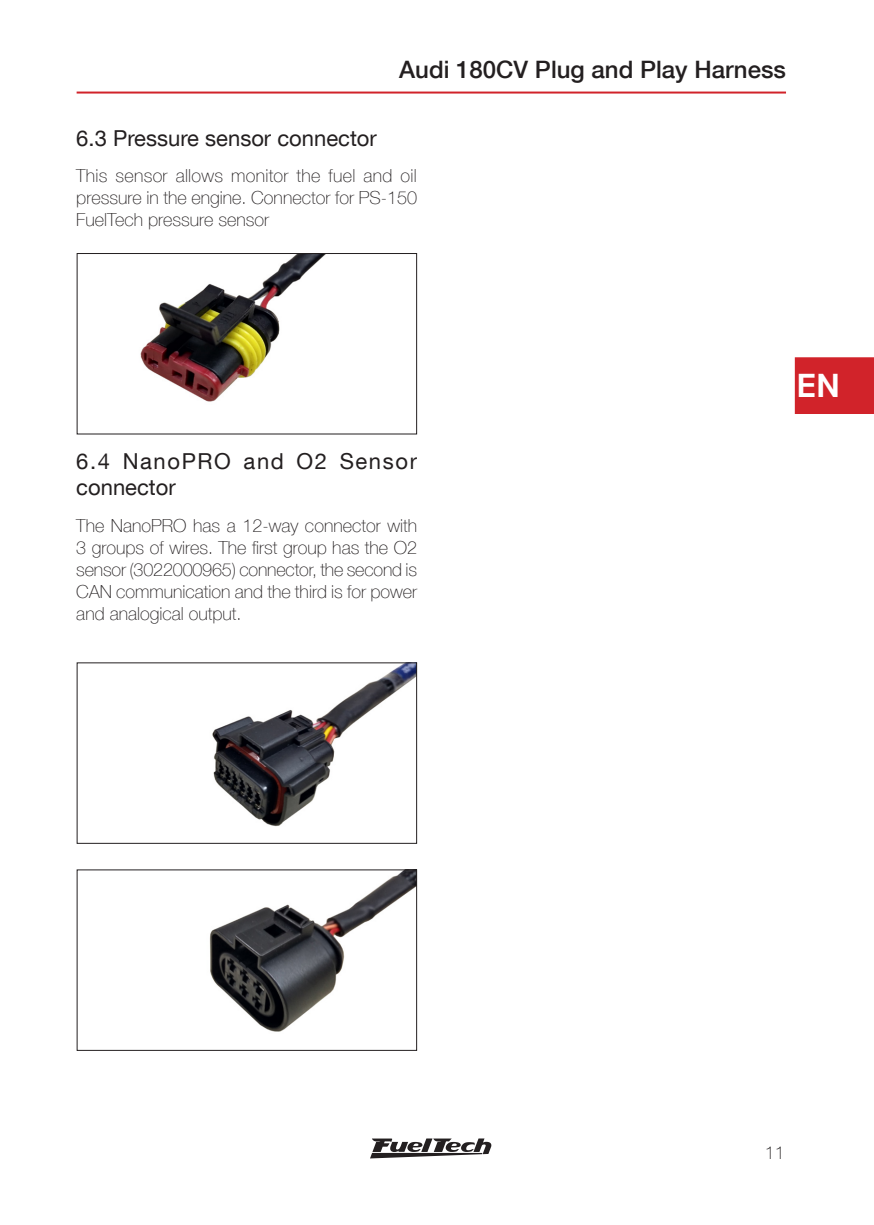
<style>
.page{position:relative;width:874px;height:1225px;background:#fff}
.page>*{position:absolute;margin:0;border:0;box-sizing:border-box;transform-origin:0 0}
.t1{font:700 34px "Abadi MT Std";color:#fff}
.t2{font:500 24px "Helvetica Neue LT Com";color:#231f20}
.T-2_ENG{font:22px/26.4px "Helvetica Neue LT Com";letter-spacing:.075em;color:#231f20}
.T-2_ENG-2{font:22px "Helvetica Neue LT Com";color:#231f20}
.TX-00_ENG{font:100 18px/22px "Helvetica Neue LT Com";color:#231f20;text-align:justify}
</style>
<div class="page">
<div style="left:794px;top:357px;width:79px;height:57px;background:#d1232a"></div>
<hr style="left:77px;top:92px;width:708px;height:2px;background:#d1232a">
<svg style="left:370px;top:1138px;width:121px;height:20px"></svg>
<img style="left:212px;top:664px;width:203px;height:163px">
<div style="left:77px;top:662px;width:340px;height:182px;border:1px solid #231f20"></div>
<img style="left:209px;top:871px;width:206px;height:161px">
<div style="left:77px;top:869px;width:340px;height:182px;border:1px solid #231f20"></div>
<img style="left:140px;top:255px;width:185px;height:147px">
<div style="left:77px;top:253px;width:340px;height:181px;border:1px solid #231f20"></div>
<h2 class="t2" style="left:399px;top:55px;width:388px">Audi 180CV Plug and Play Harness</h2>
<p class="T-2_ENG-2" style="left:76px;top:125px;width:302px">6.3 Pressure sensor connector</p>
<p class="TX-00_ENG" style="left:76px;top:165px;width:342px">This sensor allows monitor the fuel and oil pressure in the engine. Connector for PS-150<br>FuelTech pressure sensor</p>
<p class="T-2_ENG" style="left:76px;top:447px;width:342px">6.4 NanoPRO and O2 Sensor connector</p>
<p class="TX-00_ENG" style="left:76px;top:514px;width:342px">The NanoPRO has a 12-way connector with 3 groups of wires. The first group has the O2 sensor (3022000965) connector, the second is CAN communication and the third is for power and analogical output.</p>
<h1 class="t1" style="left:796px;top:366px;width:44px">EN</h1>
<p class="TX-00_ENG" style="left:764px;top:1141px;width:22px">11</p>
</div>
